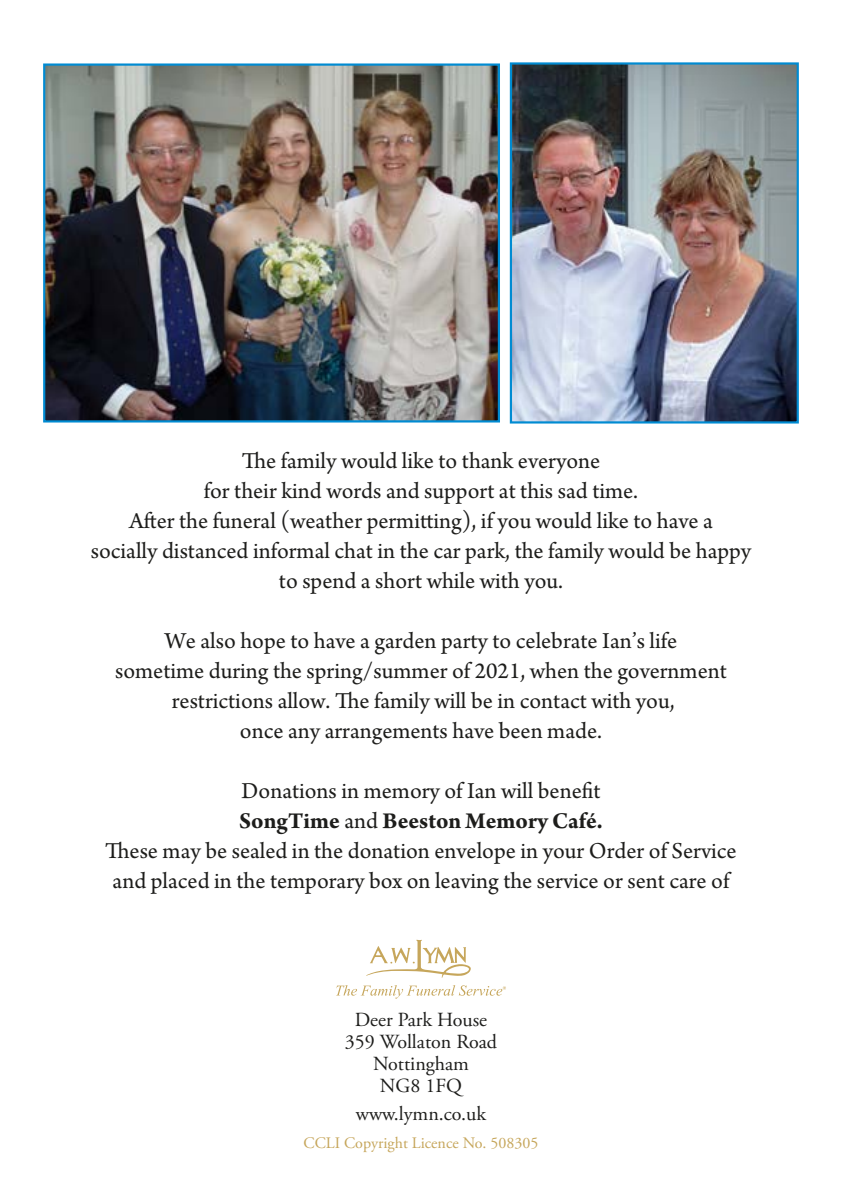
<style>
.page{position:relative;width:842px;height:1191px;background:#fff}
.page>*{position:absolute;margin:0;border:0;box-sizing:border-box;transform-origin:0 0}
.t1{font:24px/30px "Arno Pro";color:#1d1d1b;text-align:center}
.t2{font:20px/22px "Adobe Garamond Pro";color:#1d1d1b;text-align:center}
.t3{font:16px "Adobe Garamond Pro";color:#c6a65b}
.s1{font-weight:700}
</style>
<div class="page">
<svg style="left:336px;top:939px;width:170px;height:59px"></svg>
<img style="left:46px;top:66px;width:451px;height:353px">
<div style="left:43px;top:63px;width:457px;height:359px;border:2px solid #008bd2"></div>
<img style="left:513px;top:65px;width:283px;height:355px">
<div style="left:510px;top:62px;width:289px;height:361px;border:2px solid #008bd2"></div>
<p class="t1" style="left:91px;top:447px;width:662px">The family would like to thank everyone<br>for their kind words and support at this sad time.<br>After the funeral (weather permitting), if you would like to have a<br>socially distanced informal chat in the car park, the family would be happy to spend a short while with you.</p>
<p class="t1" style="left:115px;top:627px;width:613px">We also hope to have a garden party to celebrate Ian’s life<br>sometime during the spring/summer of 2021, when the government restrictions allow. The family will be in contact with you,<br>once any arrangements have been made.</p>
<p class="t1" style="left:105px;top:777px;width:633px">Donations in memory of Ian will benefit<br><span class="s1">SongTime</span> and <span class="s1">Beeston Memory Café.<br></span>These may be sealed in the donation envelope in your Order of Service and placed in the temporary box on leaving the service or sent care of</p>
<p class="t2" style="left:345px;top:1009px;width:154px">Deer Park House<br>359 Wollaton Road<br>Nottingham<br>NG8 1FQ</p>
<p class="t2" style="left:356px;top:1103px;width:132px">www.lymn.co.uk</p>
<p class="t3" style="left:304px;top:1133px;width:236px">CCLI Copyright Licence No. 508305</p>
</div>
